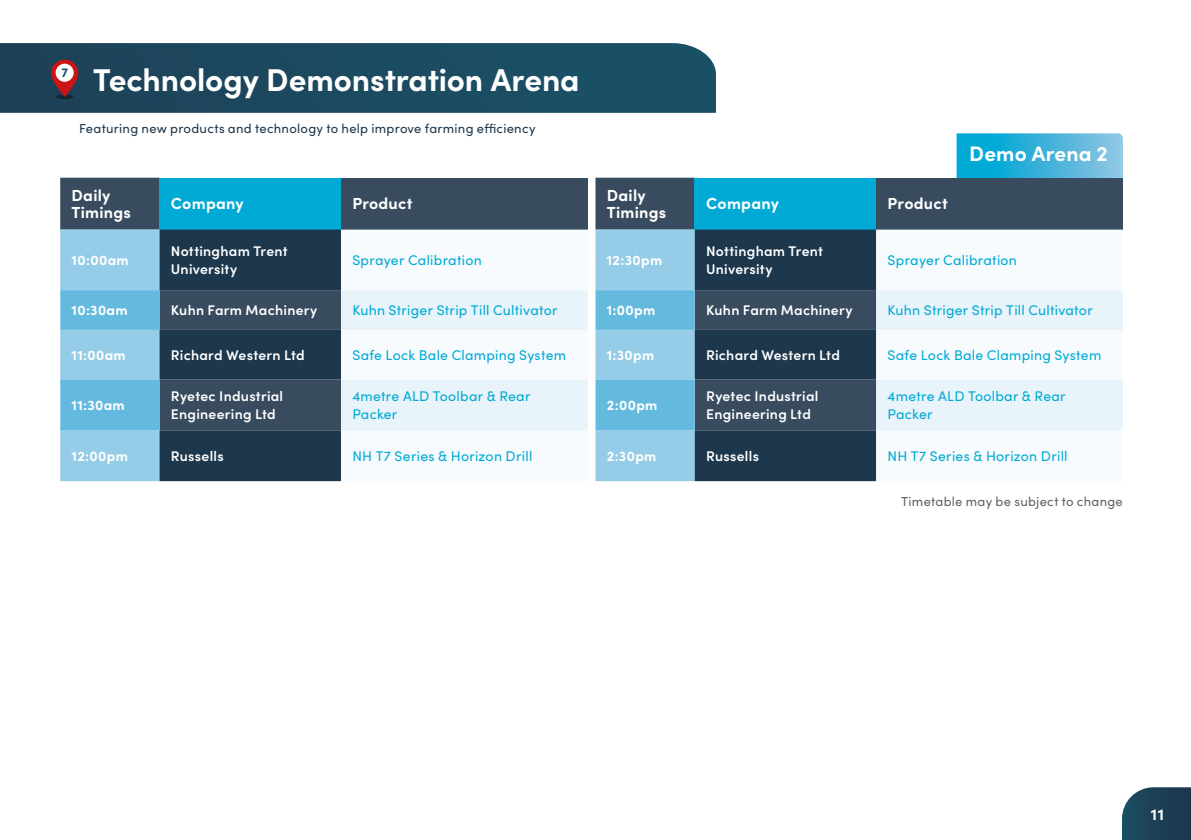
<style>
.page{position:relative;width:1191px;height:840px;background:#fff}
.page>*{position:absolute;margin:0;border:0;box-sizing:border-box;transform-origin:0 0}
.t1{font:700 31.6px "Sofia Pro";letter-spacing:-.005em;color:#fff}
.t2{font:700 21px "Sofia Pro";letter-spacing:.005em;color:#fff}
.t3{font:700 16px/17.6px "Sofia Pro";letter-spacing:.015em;color:#fff}
.t4{font:14px/18px "Sofia Pro";letter-spacing:.02em;color:#00aad5}
.t5{font:600 14px/18px "Sofia Pro";letter-spacing:.02em;color:#fff}
.t6{font:700 14px "Sofia Pro";letter-spacing:.025em;color:#fff}
.t7{font:13px "Sofia Pro";letter-spacing:.02em;color:#1d374c}
.t8{font:13px "Sofia Pro";letter-spacing:.02em;color:#646363}
.t9{font:700 12.8px "Sofia Pro";color:#1a5066}
</style>
<div class="page">
<svg style="left:1122px;top:787px;width:69px;height:52px;background:#2b4d60"></svg>
<svg style="left:956px;top:133px;width:167px;height:45px;background:#3db4da"></svg>
<svg style="left:0;top:43px;width:716px;height:70px;background:#1d4b60"></svg>
<svg style="left:56px;top:94px;width:17px;height:5px"></svg>
<svg style="left:51px;top:60px;width:27px;height:37px"></svg>
<div style="left:56px;top:64px;width:18px;height:18px;background:#fff;border-radius:50%"></div>
<div style="left:60px;top:178px;width:99px;height:51px;background:#384b5f"></div>
<div style="left:159px;top:178px;width:182px;height:51px;background:#00aad5"></div>
<div style="left:341px;top:178px;width:246px;height:51px;background:#384b5f"></div>
<svg style="left:159px;top:229px;width:182px;height:252px;background:#273f54"></svg>
<svg style="left:341px;top:229px;width:246px;height:202px"></svg>
<svg style="left:60px;top:229px;width:99px;height:252px;background:#84c5e3"></svg>
<svg style="left:341px;top:290px;width:246px;height:140px"></svg>
<div style="left:595px;top:178px;width:99px;height:51px;background:#384b5f"></div>
<div style="left:694px;top:178px;width:182px;height:51px;background:#00aad5"></div>
<div style="left:876px;top:178px;width:247px;height:51px;background:#384b5f"></div>
<svg style="left:694px;top:229px;width:182px;height:252px;background:#273f54"></svg>
<svg style="left:876px;top:229px;width:247px;height:252px"></svg>
<svg style="left:595px;top:229px;width:99px;height:252px;background:#85c6e4"></svg>
<svg style="left:876px;top:290px;width:247px;height:140px"></svg>
<p class="t9" style="left:61px;top:63px;width:8px">7</p>
<h1 class="t1" style="left:93px;top:55px;width:488px">Technology Demonstration Arena</h1>
<p class="t7" style="left:79px;top:119px;width:458px">Featuring new products and technology to help improve farming efficiency</p>
<p class="t3" style="left:72px;top:185px;width:61px">Daily<br>Timings</p>
<p class="t3" style="left:171px;top:194px;width:74px">Company</p>
<p class="t3" style="left:352px;top:194px;width:62px">Product</p>
<p class="t6" style="left:72px;top:249px;width:59px">10:00am</p>
<p class="t5" style="left:171px;top:241px;width:118px">Nottingham Trent<br>University</p>
<p class="t4" style="left:352px;top:250px;width:131px">Sprayer Calibration</p>
<p class="t6" style="left:72px;top:299px;width:58px">10:30am</p>
<p class="t5" style="left:171px;top:300px;width:148px">Kuhn Farm Machinery</p>
<p class="t4" style="left:352px;top:300px;width:207px">Kuhn Striger Strip Till Cultivator</p>
<p class="t6" style="left:72px;top:344px;width:56px">11:00am</p>
<p class="t5" style="left:171px;top:344px;width:135px">Richard Western Ltd</p>
<p class="t4" style="left:352px;top:345px;width:215px">Safe Lock Bale Clamping System</p>
<p class="t6" style="left:72px;top:394px;width:55px">11:30am</p>
<p class="t5" style="left:171px;top:386px;width:114px">Ryetec Industrial<br>Engineering Ltd</p>
<p class="t4" style="left:352px;top:386px;width:180px">4metre ALD Toolbar &amp; Rear<br>Packer</p>
<p class="t6" style="left:72px;top:445px;width:58px">12:00pm</p>
<p class="t5" style="left:171px;top:445px;width:54px">Russells</p>
<p class="t4" style="left:352px;top:446px;width:181px">NH T7 Series &amp; Horizon Drill</p>
<h2 class="t2" style="left:969px;top:137px;width:140px">Demo Arena 2</h2>
<p class="t3" style="left:607px;top:185px;width:61px">Daily<br>Timings</p>
<p class="t3" style="left:706px;top:194px;width:74px">Company</p>
<p class="t3" style="left:887px;top:194px;width:62px">Product</p>
<p class="t6" style="left:607px;top:249px;width:57px">12:30pm</p>
<p class="t5" style="left:706px;top:241px;width:118px">Nottingham Trent<br>University</p>
<p class="t4" style="left:887px;top:250px;width:131px">Sprayer Calibration</p>
<p class="t6" style="left:607px;top:299px;width:50px">1:00pm</p>
<p class="t5" style="left:706px;top:300px;width:148px">Kuhn Farm Machinery</p>
<p class="t4" style="left:887px;top:300px;width:207px">Kuhn Striger Strip Till Cultivator</p>
<p class="t6" style="left:607px;top:344px;width:49px">1:30pm</p>
<p class="t5" style="left:706px;top:344px;width:135px">Richard Western Ltd</p>
<p class="t4" style="left:887px;top:345px;width:215px">Safe Lock Bale Clamping System</p>
<p class="t6" style="left:607px;top:394px;width:52px">2:00pm</p>
<p class="t5" style="left:706px;top:386px;width:114px">Ryetec Industrial<br>Engineering Ltd</p>
<p class="t4" style="left:887px;top:386px;width:180px">4metre ALD Toolbar &amp; Rear<br>Packer</p>
<p class="t6" style="left:607px;top:445px;width:51px">2:30pm</p>
<p class="t5" style="left:706px;top:445px;width:54px">Russells</p>
<p class="t4" style="left:887px;top:446px;width:181px">NH T7 Series &amp; Horizon Drill</p>
<p class="t8" style="left:901px;top:492px;width:223px">Timetable may be subject to change</p>
<p class="t3" style="left:1151px;top:804px;width:15px">11</p>
</div>
